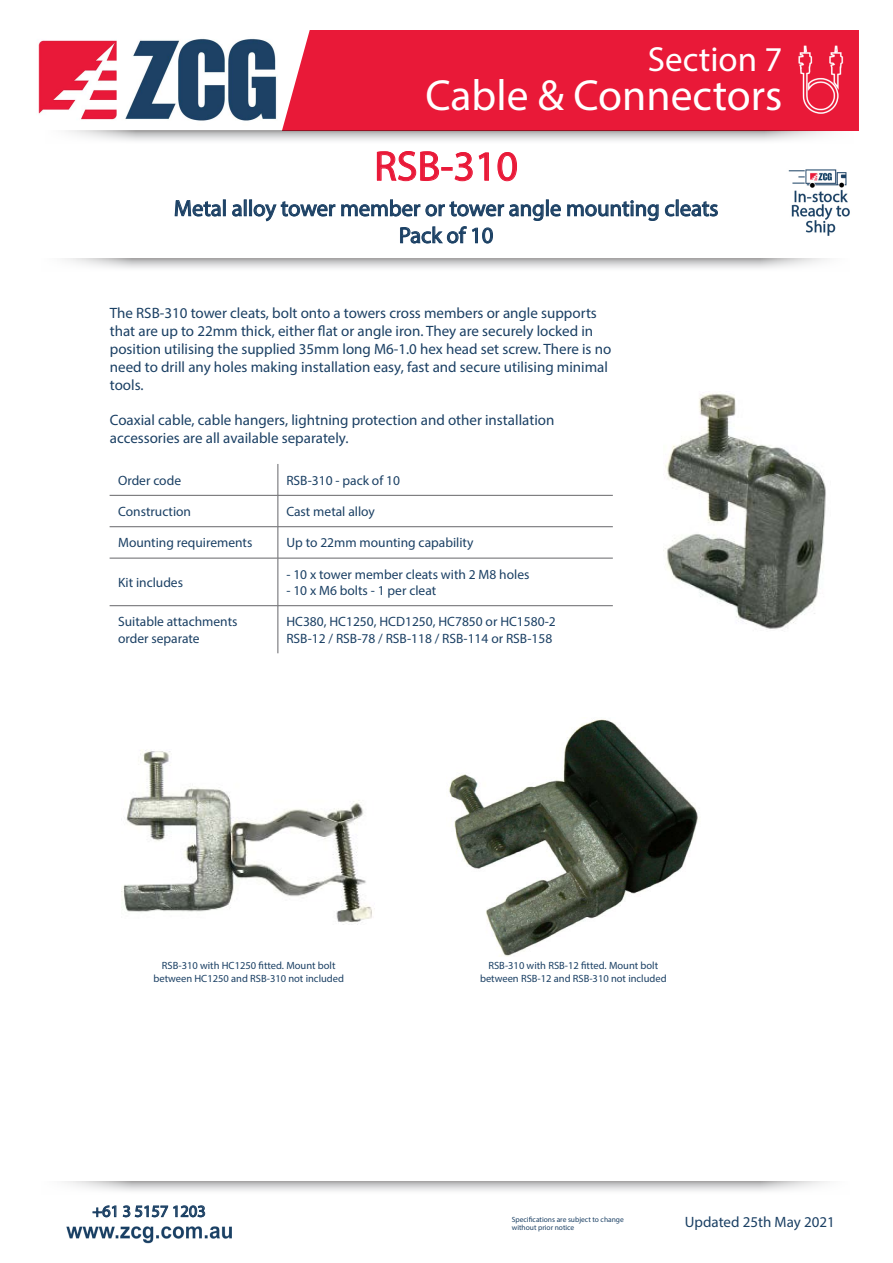
<style>
.page{position:relative;width:893px;height:1263px;background:#fff}
.page>*{position:absolute;margin:0;border:0;box-sizing:border-box;transform-origin:0 0}
.t1{font:43.65px "Myriad Pro";color:#fff}
.t2{font:42px "Myriad Pro";color:#e91938}
.t3{font:34.95px "Myriad Pro";color:#fff}
.t4{font:22.5px/27px "Myriad Pro";color:#1b4064;text-align:center}
.t5{font:16.5px "Myriad Pro";color:#1b4064}
.t6{font:15px/18px "Myriad Pro";color:#1b4064}
.t7{font:13.5px "Myriad Pro";color:#1b4064}
.t8{font:10.5px/12.6px "Myriad Pro";color:#1b4064;text-align:center}
.t9{font:7.5px "Myriad Pro";color:#1b4064}
</style>
<div class="page">
<img style="left:66px;top:1226px;width:166px;height:17px">
<svg style="left:92px;top:1205px;width:114px;height:13px"></svg>
<svg style="left:64px;top:1181px;width:764px;height:10px"></svg>
<svg style="left:65px;top:259px;width:762px;height:10px"></svg>
<div style="left:273px;top:30px;width:586px;height:101px;background:#e91938"></div>
<svg style="left:68px;top:131px;width:764px;height:10px"></svg>
<svg style="left:174px;top:200px;width:47px;height:17px"></svg>
<div style="left:223px;top:199px;width:3px;height:17px;border:1px solid #1b4064"></div>
<svg style="left:232px;top:204px;width:10px;height:13px"></svg>
<div style="left:244px;top:199px;width:3px;height:17px;border:1px solid #1b4064"></div>
<div style="left:249px;top:199px;width:3px;height:17px;border:1px solid #1b4064"></div>
<div style="left:546px;top:199px;width:3px;height:17px;border:1px solid #1b4064"></div>
<svg style="left:550px;top:204px;width:11px;height:13px"></svg>
<svg style="left:567px;top:200px;width:92px;height:21px"></svg>
<div style="left:676px;top:199px;width:3px;height:17px;border:1px solid #1b4064"></div>
<svg style="left:665px;top:201px;width:53px;height:16px"></svg>
<svg style="left:253px;top:151px;width:291px;height:93px"></svg>
<hr style="left:278px;top:464px;width:1px;height:31px;background:#67676a">
<hr style="left:110px;top:495px;width:168px;height:1px;background:#67676a">
<hr style="left:278px;top:495px;width:335px;height:1px;background:#67676a">
<hr style="left:278px;top:495px;width:1px;height:31px;background:#67676a">
<hr style="left:110px;top:526px;width:168px;height:1px;background:#67676a">
<hr style="left:278px;top:526px;width:335px;height:1px;background:#67676a">
<hr style="left:278px;top:527px;width:1px;height:31px;background:#67676a">
<hr style="left:110px;top:558px;width:168px;height:1px;background:#67676a">
<hr style="left:278px;top:558px;width:335px;height:1px;background:#67676a">
<hr style="left:278px;top:558px;width:1px;height:47px;background:#67676a">
<hr style="left:110px;top:605px;width:168px;height:1px;background:#67676a">
<hr style="left:278px;top:605px;width:335px;height:1px;background:#67676a">
<hr style="left:278px;top:606px;width:1px;height:47px;background:#67676a">
<img style="left:665px;top:393px;width:161px;height:238px">
<img style="left:122px;top:750px;width:253px;height:173px">
<img style="left:449px;top:719px;width:249px;height:237px">
<img style="left:38px;top:34px;width:244px;height:91px">
<img style="left:788px;top:169px;width:62px;height:67px">
<img style="left:785px;top:44px;width:72px;height:72px">
<p class="t3" style="left:648px;top:38px;width:136px">Section 7</p>
<p class="t1" style="left:425px;top:69px;width:358px">Cable &amp; Connectors</p>
<p class="t2" style="left:374px;top:140px;width:145px">RSB-310</p>
<p class="t4" style="left:174px;top:194px;width:546px">Metal alloy tower member or tower angle mounting cleats<br>Pack of 10</p>
<p class="t6" style="left:110px;top:304px;width:503px">The RSB-310 tower cleats, bolt onto a towers cross members or angle supports that are up to 22mm thick, either flat or angle iron. They are securely locked in position utilising the supplied 35mm long M6-1.0 hex head set screw. There is no need to drill any holes making installation easy, fast and secure utilising minimal tools.</p>
<p class="t6" style="left:110px;top:411px;width:446px">Coaxial cable, cable hangers, lightning protection and other installation accessories are all available separately.</p>
<p class="t7" style="left:118px;top:472px;width:64px">Order code</p>
<p class="t7" style="left:286px;top:472px;width:115px">RSB-310 - pack of 10</p>
<p class="t7" style="left:118px;top:503px;width:75px">Construction</p>
<p class="t7" style="left:286px;top:503px;width:90px">Cast metal alloy</p>
<p class="t7" style="left:118px;top:535px;width:136px">Mounting requirements</p>
<p class="t7" style="left:286px;top:535px;width:189px">Up to 22mm mounting capability</p>
<p class="t7" style="left:118px;top:574px;width:66px">Kit includes</p>
<p class="t7" style="left:286px;top:566px;width:245px">- 10 x tower member cleats with 2 M8 holes</p>
<p class="t7" style="left:286px;top:582px;width:151px">- 10 x M6 bolts - 1 per cleat</p>
<p class="t7" style="left:118px;top:614px;width:121px">Suitable attachments</p>
<p class="t7" style="left:118px;top:630px;width:83px">order separate</p>
<p class="t7" style="left:286px;top:614px;width:271px">HC380, HC1250, HCD1250, HC7850 or HC1580-2</p>
<p class="t7" style="left:286px;top:630px;width:267px">RSB-12 / RSB-78 / RSB-118 / RSB-114 or RSB-158</p>
<p class="t8" style="left:153px;top:959px;width:192px">RSB-310 with HC1250 fitted. Mount bolt between HC1250 and RSB-310 not included</p>
<p class="t8" style="left:480px;top:959px;width:188px">RSB-310 with RSB-12 fitted. Mount bolt between RSB-12 and RSB-310 not included</p>
<p class="t5" style="left:92px;top:1201px;width:115px">+61 3 5157 1203</p>
<p class="t9" style="left:512px;top:1214px;width:113px">Specifications are subject to change</p>
<p class="t9" style="left:512px;top:1223px;width:64px">without prior notice</p>
<p class="t6" style="left:685px;top:1213px;width:152px">Updated 25th May 2021</p>
</div>
